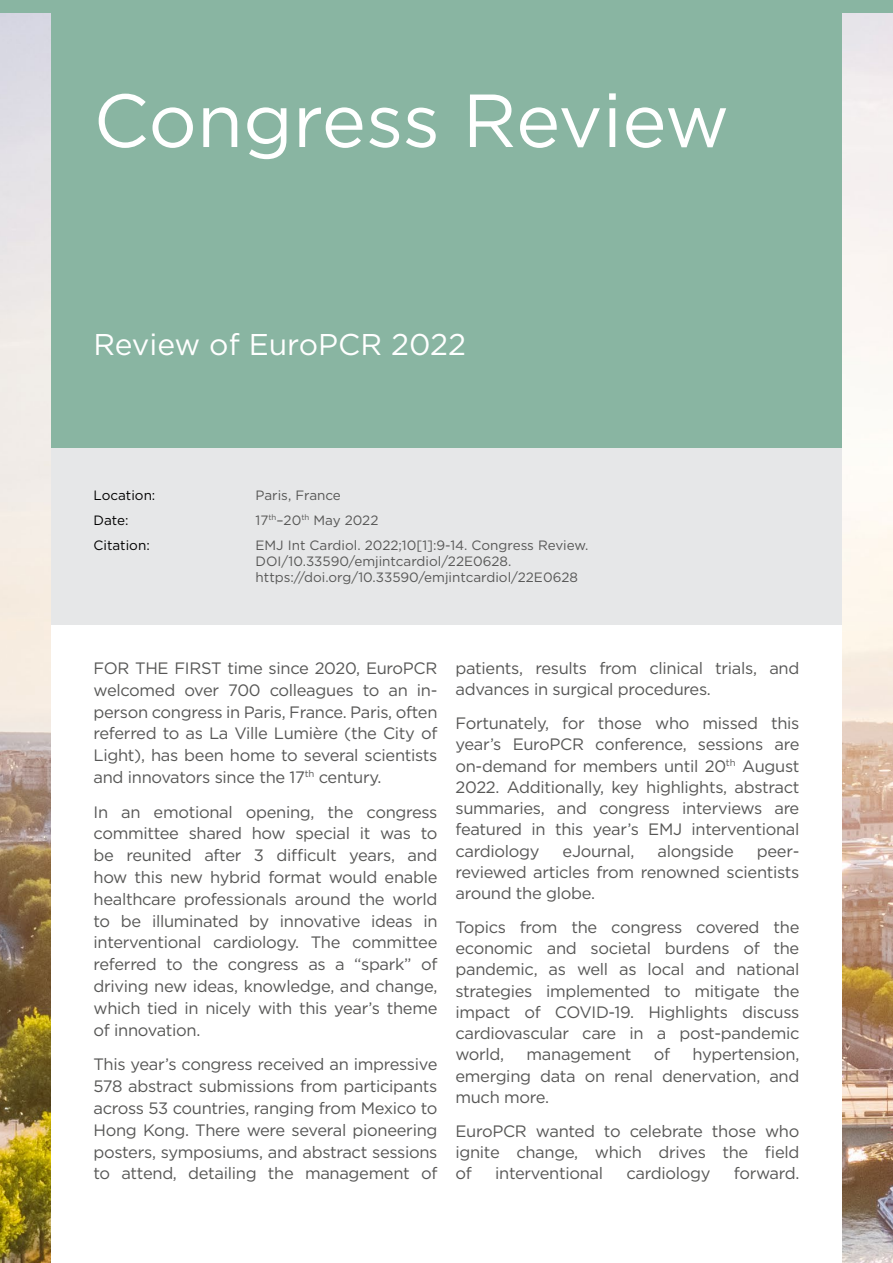
<style>
.page{position:relative;width:893px;height:1263px;background:#fff}
.page>*{position:absolute;margin:0;border:0;box-sizing:border-box;transform-origin:0 0}
.t1{font:75px "Gotham";letter-spacing:-.005em;color:#fff}
.t2{font:30px "Gotham";color:#fff}
.Body_Text__Justifica{font:16.5px/21.8px "Gotham";letter-spacing:-.02em;color:#575756;text-align:justify}
.t3{font:13.5px/16.2px "Gotham";color:#575756}
.t4{font:13.5px "Gotham";color:#000}
</style>
<div class="page">
<img style="left:0;top:13px;width:893px;height:1250px">
<div style="left:0;top:0;width:893px;height:13px;background:#89b5a2"></div>
<div style="left:51px;top:0;width:791px;height:448px;background:#89b5a2"></div>
<div style="left:51px;top:448px;width:791px;height:815px;background:#fff"></div>
<div style="left:51px;top:448px;width:791px;height:176px;background:#e6e7e8"></div>
<p class="t1" style="left:94px;top:72px;width:637px">Congress Review</p>
<p class="t2" style="left:94px;top:325px;width:374px">Review of EuroPCR 2022</p>
<p class="t4" style="left:94px;top:487px;width:63px">Location:</p>
<p class="t3" style="left:256px;top:487px;width:87px">Paris, France</p>
<p class="t4" style="left:94px;top:511px;width:36px">Date:</p>
<p class="t3" style="left:256px;top:512px;width:124px">17<sup>th</sup>–20<sup>th</sup> May 2022</p>
<p class="t4" style="left:94px;top:536px;width:58px">Citation:</p>
<p class="t3" style="left:256px;top:536px;width:334px">EMJ Int Cardiol. 2022;10[1]:9-14. Congress Review.<br>DOI/10.33590/emjintcardiol/22E0628. https://doi.org/10.33590/emjintcardiol/22E0628</p>
<p class="Body_Text__Justifica" style="left:94px;top:657px;width:345px">FOR THE FIRST time since 2020, EuroPCR welcomed over 700 colleagues to an in&shy;person congress in Paris, France. Paris, often referred to as La Ville Lumière (the City of Light), has been home to several scientists and innovators since the 17<sup>th</sup> century.</p>
<p class="Body_Text__Justifica" style="left:94px;top:800px;width:345px">In an emotional opening, the congress committee shared how special it was to be reunited after 3 difficult years, and how this new hybrid format would enable healthcare professionals around the world to be illuminated by innovative ideas in interventional cardiology. The committee referred to the congress as a “spark” of driving new ideas, knowledge, and change, which tied in nicely with this year’s theme of innovation.</p>
<p class="Body_Text__Justifica" style="left:94px;top:1053px;width:345px">This year’s congress received an impressive 578 abstract submissions from participants across 53 countries, ranging from Mexico to Hong Kong. There were several pioneering posters, symposiums, and abstract sessions to attend, detailing the management of</p>
<p class="Body_Text__Justifica" style="left:455px;top:657px;width:345px;line-height:21.3px">patients, results from clinical trials, and advances in surgical procedures.</p>
<p class="Body_Text__Justifica" style="left:455px;top:712px;width:345px;line-height:21.3px">Fortunately, for those who missed this year’s EuroPCR conference, sessions are on-demand for members until 20<sup>th</sup> August 2022. Additionally, key highlights, abstract summaries, and congress interviews are featured in this year’s EMJ interventional cardiology</p>
<p class="Body_Text__Justifica" style="left:563px;top:839px;width:73px">eJournal,</p>
<p class="Body_Text__Justifica" style="left:657px;top:839px;width:78px">alongside</p>
<p class="Body_Text__Justifica" style="left:455px;top:840px;width:345px;line-height:21.3px;text-indent:301px">peer&shy;reviewed articles from renowned scientists around the globe.</p>
<p class="Body_Text__Justifica" style="left:455px;top:916px;width:345px;line-height:21.3px">Topics from the congress covered the economic and societal burdens of the pandemic, as well as local and national strategies implemented to mitigate the impact of COVID-19. Highlights discuss cardiovascular care in a post-pandemic world,</p>
<p class="Body_Text__Justifica" style="left:527px;top:1043px;width:106px">management</p>
<p class="Body_Text__Justifica" style="left:654px;top:1043px;width:18px">of</p>
<p class="Body_Text__Justifica" style="left:455px;top:1043px;width:345px;line-height:21.3px;text-indent:237px">hypertension, emerging data on renal denervation, and much more.</p>
<p class="Body_Text__Justifica" style="left:455px;top:1120px;width:345px;line-height:21.3px">EuroPCR wanted to celebrate those who ignite change, which drives the field of</p>
<p class="Body_Text__Justifica" style="left:495px;top:1162px;width:109px">interventional</p>
<p class="Body_Text__Justifica" style="left:626px;top:1162px;width:86px">cardiology</p>
<p class="Body_Text__Justifica" style="left:734px;top:1162px;width:67px">forward.</p>
</div>
